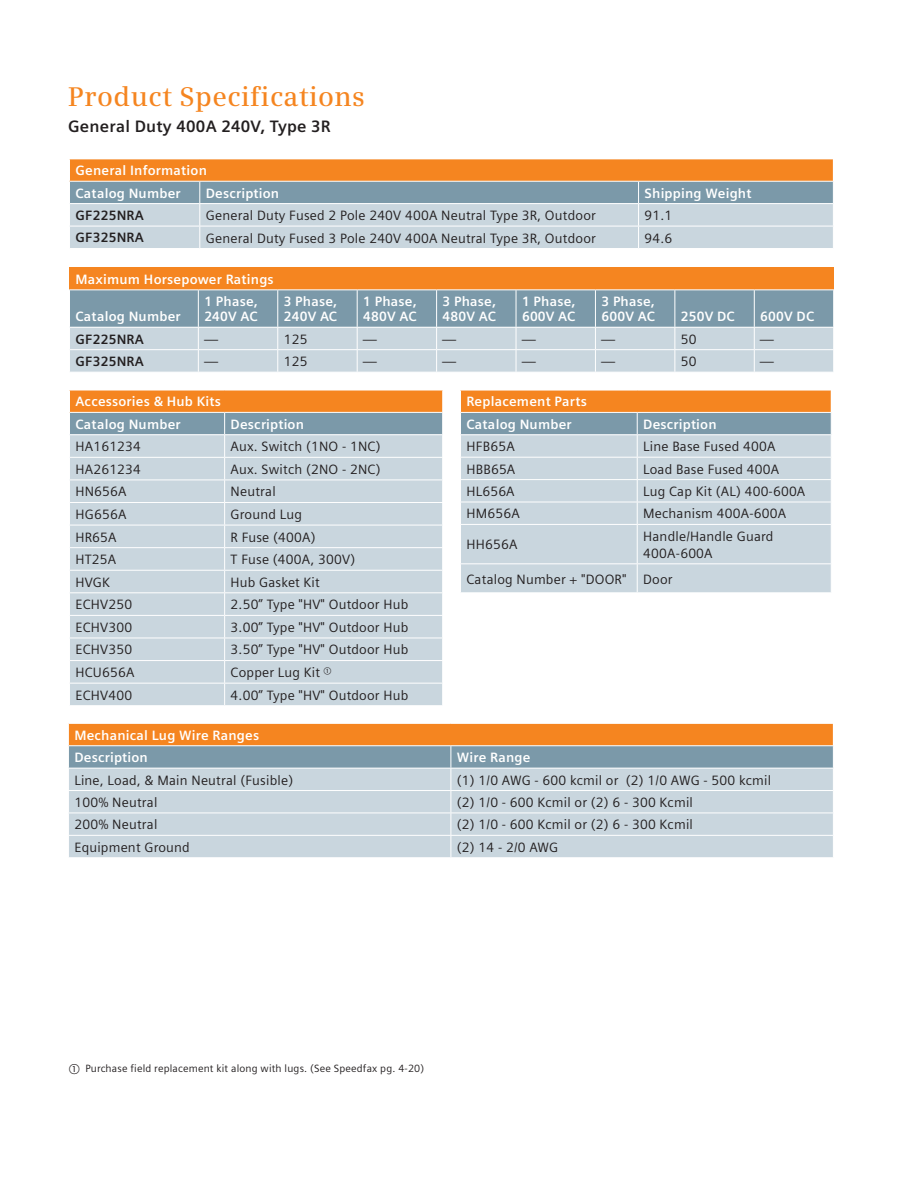
<style>
.page{position:relative;width:918px;height:1188px;background:#fff}
.page>*{position:absolute;margin:0;border:0;box-sizing:border-box;transform-origin:0 0}
._04__Copy___9pt_4mm{font:600 27px "Siemens Serif OT";letter-spacing:.015em;color:#f58520}
._04__Copy___9pt_4mm-2{font:700 16.5px "Siemens Sans OT";letter-spacing:.015em;color:#231f20}
.t1{font:13.5px/17px "Siemens Sans";letter-spacing:.015em;color:#231f20}
.t2{font:700 13.5px/15px "Siemens Sans OT";letter-spacing:.015em;color:#fff}
.t3{font:13.5px "Siemens Sans OT";letter-spacing:.015em;color:#231f20}
.t4{font:700 13.5px "Siemens Sans";letter-spacing:.015em;color:#fff}
.t5{font:700 13.5px "Siemens Sans OT";letter-spacing:.015em;color:#231f20}
._04__Copy___9pt_4mm-3{font:10.5px "Siemens Sans OT";letter-spacing:.015em;color:#231f20}
.s1{font-family:"European Pi One"}
</style>
<div class="page">
<svg style="left:69px;top:390px;width:374px;height:315px;background:#c9cecf"></svg>
<svg style="left:68px;top:724px;width:766px;height:133px;background:#c5c1b8"></svg>
<div style="left:461px;top:525px;width:370px;height:67px;background:#c9d6de"></div>
<svg style="left:460px;top:390px;width:372px;height:134px;background:#c7c3ba"></svg>
<hr style="left:637px;top:525px;width:1px;height:38px;background:#fff">
<hr style="left:460px;top:563px;width:177px;height:1px;background:#fff">
<hr style="left:637px;top:563px;width:195px;height:1px;background:#fff">
<svg style="left:637px;top:564px;width:1px;height:28px"></svg>
<svg style="left:69px;top:159px;width:765px;height:89px;background:#c4b7a6"></svg>
<div style="left:69px;top:267px;width:765px;height:23px;background:#f58520"></div>
<hr style="left:69px;top:289px;width:129px;height:1px;background:#fff">
<hr style="left:198px;top:289px;width:80px;height:1px;background:#fff">
<hr style="left:278px;top:289px;width:79px;height:1px;background:#fff">
<hr style="left:357px;top:289px;width:80px;height:1px;background:#fff">
<hr style="left:437px;top:289px;width:79px;height:1px;background:#fff">
<hr style="left:516px;top:289px;width:79px;height:1px;background:#fff">
<hr style="left:595px;top:289px;width:80px;height:1px;background:#fff">
<hr style="left:675px;top:289px;width:79px;height:1px;background:#fff">
<hr style="left:754px;top:289px;width:80px;height:1px;background:#fff">
<svg style="left:69px;top:290px;width:765px;height:82px;background:#a9bdc8"></svg>
<p class="_04__Copy___9pt_4mm" style="left:68px;top:81px;width:299px">Product Specifications</p>
<p class="_04__Copy___9pt_4mm-2" style="left:68px;top:117px;width:264px">General Duty 400A 240V, Type 3R</p>
<p class="t2" style="left:75px;top:163px;width:133px">General Information</p>
<p class="t2" style="left:75px;top:186px;width:107px">Catalog Number</p>
<p class="t2" style="left:206px;top:186px;width:75px">Description</p>
<p class="t2" style="left:645px;top:186px;width:108px">Shipping Weight</p>
<p class="t5" style="left:75px;top:208px;width:70px">GF225NRA</p>
<p class="t3" style="left:206px;top:208px;width:392px">General Duty Fused 2 Pole 240V 400A Neutral Type 3R, Outdoor</p>
<p class="t3" style="left:645px;top:208px;width:29px">91.1</p>
<p class="t5" style="left:75px;top:230px;width:70px">GF325NRA</p>
<p class="t3" style="left:206px;top:230px;width:392px">General Duty Fused 3 Pole 240V 400A Neutral Type 3R, Outdoor</p>
<p class="t3" style="left:645px;top:230px;width:29px">94.6</p>
<p class="t2" style="left:75px;top:272px;width:200px">Maximum Horsepower Ratings</p>
<p class="t2" style="left:75px;top:309px;width:107px">Catalog Number</p>
<p class="t2" style="left:204px;top:294px;width:55px">1 Phase,<br>240V AC</p>
<p class="t2" style="left:284px;top:294px;width:55px">3 Phase,<br>240V AC</p>
<p class="t2" style="left:363px;top:294px;width:55px">1 Phase,<br>480V AC</p>
<p class="t2" style="left:443px;top:294px;width:55px">3 Phase,<br>480V AC</p>
<p class="t2" style="left:522px;top:294px;width:55px">1 Phase,<br>600V AC</p>
<p class="t2" style="left:601px;top:294px;width:55px">3 Phase,<br>600V AC</p>
<p class="t2" style="left:681px;top:309px;width:56px">250V DC</p>
<p class="t2" style="left:760px;top:309px;width:56px">600V DC</p>
<p class="t5" style="left:75px;top:331px;width:70px">GF225NRA</p>
<p class="t3" style="left:204px;top:331px;width:15px">—</p>
<p class="t3" style="left:284px;top:331px;width:25px">125</p>
<p class="t3" style="left:363px;top:331px;width:15px">—</p>
<p class="t3" style="left:443px;top:331px;width:15px">—</p>
<p class="t3" style="left:522px;top:331px;width:15px">—</p>
<p class="t3" style="left:601px;top:331px;width:15px">—</p>
<p class="t3" style="left:681px;top:331px;width:17px">50</p>
<p class="t3" style="left:760px;top:331px;width:15px">—</p>
<p class="t5" style="left:75px;top:354px;width:70px">GF325NRA</p>
<p class="t3" style="left:204px;top:354px;width:15px">—</p>
<p class="t3" style="left:284px;top:354px;width:25px">125</p>
<p class="t3" style="left:363px;top:354px;width:15px">—</p>
<p class="t3" style="left:443px;top:354px;width:15px">—</p>
<p class="t3" style="left:522px;top:354px;width:15px">—</p>
<p class="t3" style="left:601px;top:354px;width:15px">—</p>
<p class="t3" style="left:681px;top:354px;width:17px">50</p>
<p class="t3" style="left:760px;top:354px;width:15px">—</p>
<p class="t4" style="left:75px;top:394px;width:147px">Accessories &amp; Hub Kits</p>
<p class="t4" style="left:75px;top:416px;width:107px">Catalog Number</p>
<p class="t4" style="left:231px;top:416px;width:75px">Description</p>
<p class="t1" style="left:75px;top:438px;width:67px">HA161234</p>
<p class="t1" style="left:231px;top:438px;width:151px">Aux. Switch (1NO - 1NC)</p>
<p class="t1" style="left:75px;top:461px;width:67px">HA261234</p>
<p class="t1" style="left:231px;top:461px;width:151px">Aux. Switch (2NO - 2NC)</p>
<p class="t1" style="left:75px;top:483px;width:53px">HN656A</p>
<p class="t1" style="left:231px;top:483px;width:47px">Neutral</p>
<p class="t1" style="left:75px;top:506px;width:52px">HG656A</p>
<p class="t1" style="left:231px;top:506px;width:73px">Ground Lug</p>
<p class="t1" style="left:75px;top:529px;width:43px">HR65A</p>
<p class="t1" style="left:231px;top:529px;width:87px">R Fuse (400A)</p>
<p class="t1" style="left:75px;top:551px;width:42px">HT25A</p>
<p class="t1" style="left:231px;top:551px;width:126px">T Fuse (400A, 300V)</p>
<p class="t1" style="left:75px;top:574px;width:36px">HVGK</p>
<p class="t1" style="left:231px;top:574px;width:91px">Hub Gasket Kit</p>
<p class="t1" style="left:75px;top:596px;width:58px">ECHV250</p>
<p class="t1" style="left:231px;top:596px;width:179px">2.50” Type "HV" Outdoor Hub</p>
<p class="t1" style="left:75px;top:619px;width:58px">ECHV300</p>
<p class="t1" style="left:231px;top:619px;width:179px">3.00” Type "HV" Outdoor Hub</p>
<p class="t1" style="left:75px;top:641px;width:58px">ECHV350</p>
<p class="t1" style="left:231px;top:641px;width:179px">3.50” Type "HV" Outdoor Hub</p>
<p class="t1" style="left:75px;top:664px;width:60px">HCU656A</p>
<p class="t1" style="left:231px;top:664px;width:102px">Copper Lug Kit <sup>a</sup></p>
<p class="t1" style="left:75px;top:687px;width:58px">ECHV400</p>
<p class="t1" style="left:231px;top:687px;width:179px">4.00” Type "HV" Outdoor Hub</p>
<p class="t4" style="left:74px;top:727px;width:186px">Mechanical Lug Wire Ranges</p>
<p class="t4" style="left:74px;top:750px;width:75px">Description</p>
<p class="t4" style="left:457px;top:750px;width:75px">Wire Range</p>
<p class="t1" style="left:74px;top:771px;width:220px">Line, Load, &amp; Main Neutral (Fusible)</p>
<p class="t1" style="left:457px;top:771px;width:316px">(1) 1/0 AWG - 600 kcmil or (2) 1/0 AWG - 500 kcmil</p>
<p class="t1" style="left:74px;top:794px;width:85px">100% Neutral</p>
<p class="t1" style="left:457px;top:794px;width:238px">(2) 1/0 - 600 Kcmil or (2) 6 - 300 Kcmil</p>
<p class="t1" style="left:74px;top:816px;width:85px">200% Neutral</p>
<p class="t1" style="left:457px;top:816px;width:238px">(2) 1/0 - 600 Kcmil or (2) 6 - 300 Kcmil</p>
<p class="t1" style="left:74px;top:839px;width:117px">Equipment Ground</p>
<p class="t1" style="left:457px;top:839px;width:103px">(2) 14 - 2/0 AWG</p>
<p class="t4" style="left:466px;top:394px;width:122px">Replacement Parts</p>
<p class="t4" style="left:466px;top:416px;width:107px">Catalog Number</p>
<p class="t4" style="left:643px;top:416px;width:75px">Description</p>
<p class="t1" style="left:466px;top:438px;width:50px">HFB65A</p>
<p class="t1" style="left:643px;top:438px;width:134px">Line Base Fused 400A</p>
<p class="t1" style="left:466px;top:461px;width:50px">HBB65A</p>
<p class="t1" style="left:643px;top:461px;width:138px">Load Base Fused 400A</p>
<p class="t1" style="left:466px;top:483px;width:50px">HL656A</p>
<p class="t1" style="left:643px;top:483px;width:164px">Lug Cap Kit (AL) 400-600A</p>
<p class="t1" style="left:466px;top:505px;width:55px">HM656A</p>
<p class="t1" style="left:643px;top:505px;width:145px">Mechanism 400A-600A</p>
<p class="t1" style="left:466px;top:536px;width:52px">HH656A</p>
<p class="t1" style="left:643px;top:528px;width:132px">Handle/Handle Guard<br>400A-600A</p>
<p class="t1" style="left:466px;top:570px;width:161px">Catalog Number + "DOOR"</p>
<p class="t1" style="left:643px;top:570px;width:31px">Door</p>
<p class="_04__Copy___9pt_4mm-3" style="left:69px;top:1063px;width:357px"><span class="s1">a</span> Purchase field replacement kit along with lugs. (See Speedfax pg. 4-20)</p>
</div>
